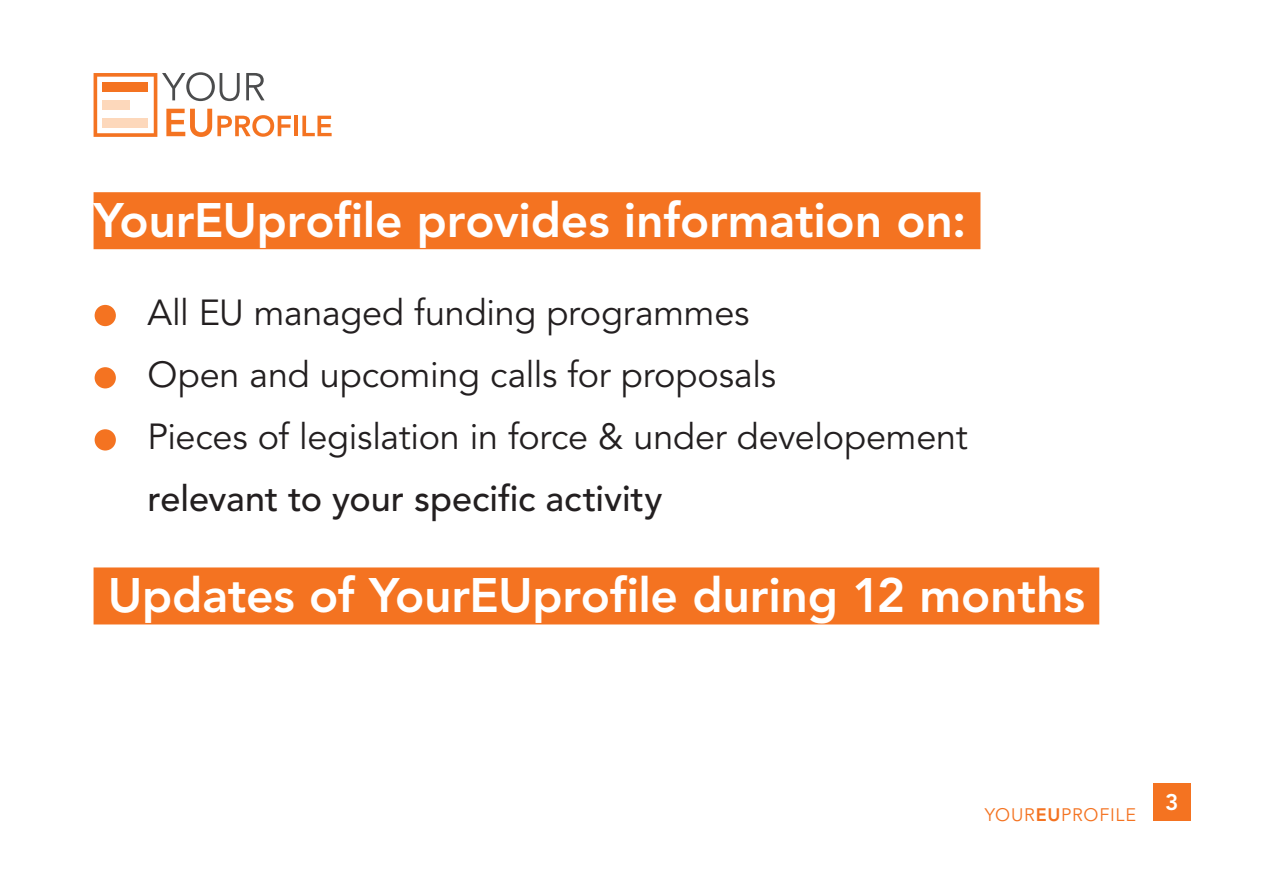
<style>
.page{position:relative;width:1263px;height:893px;background:#fff}
.page>*{position:absolute;margin:0;border:0;box-sizing:border-box;transform-origin:0 0}
.BODY{font:800 48px "Avenir LT Std";letter-spacing:-.005em;color:#fff}
.BODY-2{font:36px "Avenir LT Std";letter-spacing:-.005em;color:#231f20}
.BODY-3{font:500 36px "Avenir LT Std";color:#231f20}
.t1{font:800 22.5px "Avenir LT Std";color:#fff}
.t2{font:18px "Avenir LT Std";letter-spacing:.045em;color:#f47321}
.s1{font-weight:800}
</style>
<div class="page">
<div style="left:1153px;top:783px;width:38px;height:38px;background:#f47321"></div>
<svg style="left:94px;top:72px;width:197px;height:65px"></svg>
<hr style="left:294px;top:116px;width:4px;height:20px;background:#f47321">
<svg style="left:302px;top:116px;width:30px;height:20px"></svg>
<div style="left:94px;top:192px;width:886px;height:57px;background:#f47321"></div>
<div style="left:95px;top:305px;width:21px;height:21px;background:#f47321;border-radius:50%"></div>
<div style="left:95px;top:367px;width:21px;height:21px;background:#f47321;border-radius:50%"></div>
<div style="left:95px;top:429px;width:21px;height:21px;background:#f47321;border-radius:50%"></div>
<div style="left:94px;top:567px;width:1005px;height:57px;background:#f47321"></div>
<p class="BODY" style="left:94px;top:192px;width:874px">YourEUprofile provides information on:</p>
<p class="BODY-2" style="left:148px;top:292px;width:603px">All EU managed funding programmes</p>
<p class="BODY-2" style="left:148px;top:354px;width:630px">Open and upcoming calls for proposals</p>
<p class="BODY-2" style="left:148px;top:416px;width:822px">Pieces of legislation in force &amp; under developement</p>
<p class="BODY-3" style="left:148px;top:477px;width:516px">relevant to your specific activity</p>
<p class="BODY" style="left:108px;top:567px;width:979px">Updates of YourEUprofile during 12 months</p>
<p class="t2" style="left:985px;top:804px;width:153px">YOUR<span class="s1">EU</span>PROFILE</p>
<p class="t1" style="left:1165px;top:789px;width:15px">3</p>
</div>
